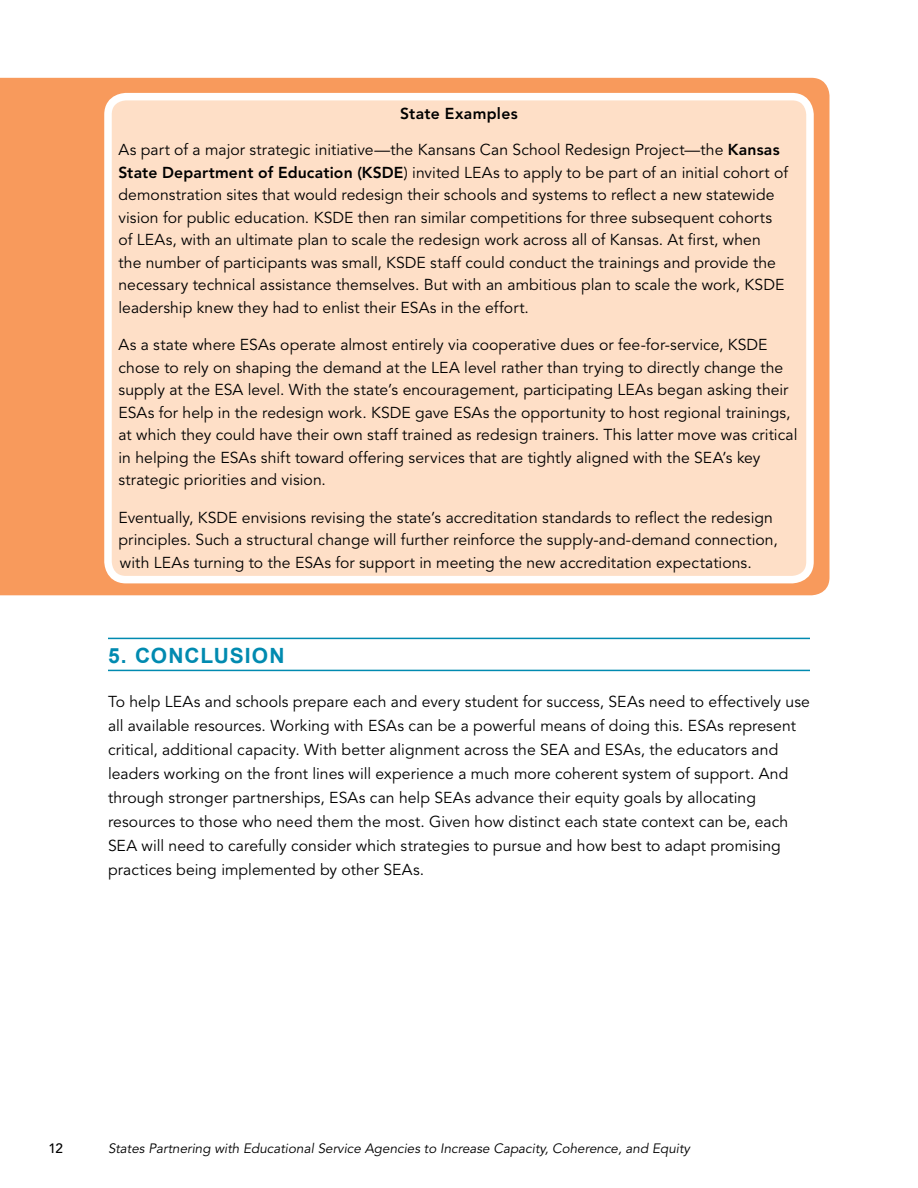
<style>
.page{position:relative;width:918px;height:1188px;background:#fff}
.page>*{position:absolute;margin:0;border:0;box-sizing:border-box;transform-origin:0 0}
.t1{font:700 21px "Arial";letter-spacing:.045em;color:#008ab0}
.t2{font:15.75px/22.5px "Avenir LT Std";letter-spacing:.005em;color:#000}
.t3{font:800 15.75px "Avenir LT Std";letter-spacing:.02em;color:#000}
.t4{font:italic 13.5px "Avenir LT Std";color:#000}
.t5{font:500 13.5px "Avenir LT Std";color:#000}
.s1{font-weight:800}
</style>
<div class="page">
<div style="left:0;top:78px;width:830px;height:517px;background:#f89a5c"></div>
<hr style="left:108px;top:638px;width:702px;height:1px;background:#008ab0">
<hr style="left:108px;top:670px;width:702px;height:1px;background:#008ab0">
<div style="left:108px;top:97px;width:702px;height:483px;background:#fedfc7;border-radius:18px"></div>
<div style="left:104px;top:93px;width:710px;height:490px;border:8px solid #fff;border-radius:18px"></div>
<p class="t3" style="left:400px;top:104px;width:119px">State Examples</p>
<p class="t2" style="left:118px;top:139px;width:671px">As part of a major strategic initiative—the Kansans Can School Redesign Project—the <span class="s1">Kansas State Department of Education (KSDE</span>) invited LEAs to apply to be part of an initial cohort of demonstration sites that would redesign their schools and systems to reflect a new statewide vision for public education. KSDE then ran similar competitions for three subsequent cohorts of LEAs, with an ultimate plan to scale the redesign work across all of Kansas. At first, when<br>the number of participants was small, KSDE staff could conduct the trainings and provide the necessary technical assistance themselves. But with an ambitious plan to scale the work, KSDE leadership knew they had to enlist their ESAs in the effort.</p>
<p class="t2" style="left:118px;top:334px;width:681px">As a state where ESAs operate almost entirely via cooperative dues or fee-for-service, KSDE chose to rely on shaping the demand at the LEA level rather than trying to directly change the supply at the ESA level. With the state’s encouragement, participating LEAs began asking their ESAs for help in the redesign work. KSDE gave ESAs the opportunity to host regional trainings, at which they could have their own staff trained as redesign trainers. This latter move was critical in helping the ESAs shift toward offering services that are tightly aligned with the SEA’s key strategic priorities and vision.</p>
<p class="t2" style="left:118px;top:506px;width:661px">Eventually, KSDE envisions revising the state’s accreditation standards to reflect the redesign principles. Such a structural change will further reinforce the supply-and-demand connection, with LEAs turning to the ESAs for support in meeting the new accreditation expectations.</p>
<h1 class="t1" style="left:108px;top:642px;width:178px">5. CONCLUSION</h1>
<p class="t2" style="left:108px;top:690px;width:704px;line-height:24px">To help LEAs and schools prepare each and every student for success, SEAs need to effectively use all available resources. Working with ESAs can be a powerful means of doing this. ESAs represent critical, additional capacity. With better alignment across the SEA and ESAs, the educators and leaders working on the front lines will experience a much more coherent system of support. And through stronger partnerships, ESAs can help SEAs advance their equity goals by allocating resources to those who need them the most. Given how distinct each state context can be, each SEA will need to carefully consider which strategies to pursue and how best to adapt promising practices being implemented by other SEAs.</p>
<p class="t5" style="left:49px;top:1141px;width:16px">12</p>
<p class="t4" style="left:108px;top:1141px;width:584px">States Partnering with Educational Service Agencies to Increase Capacity, Coherence, and Equity</p>
</div>
